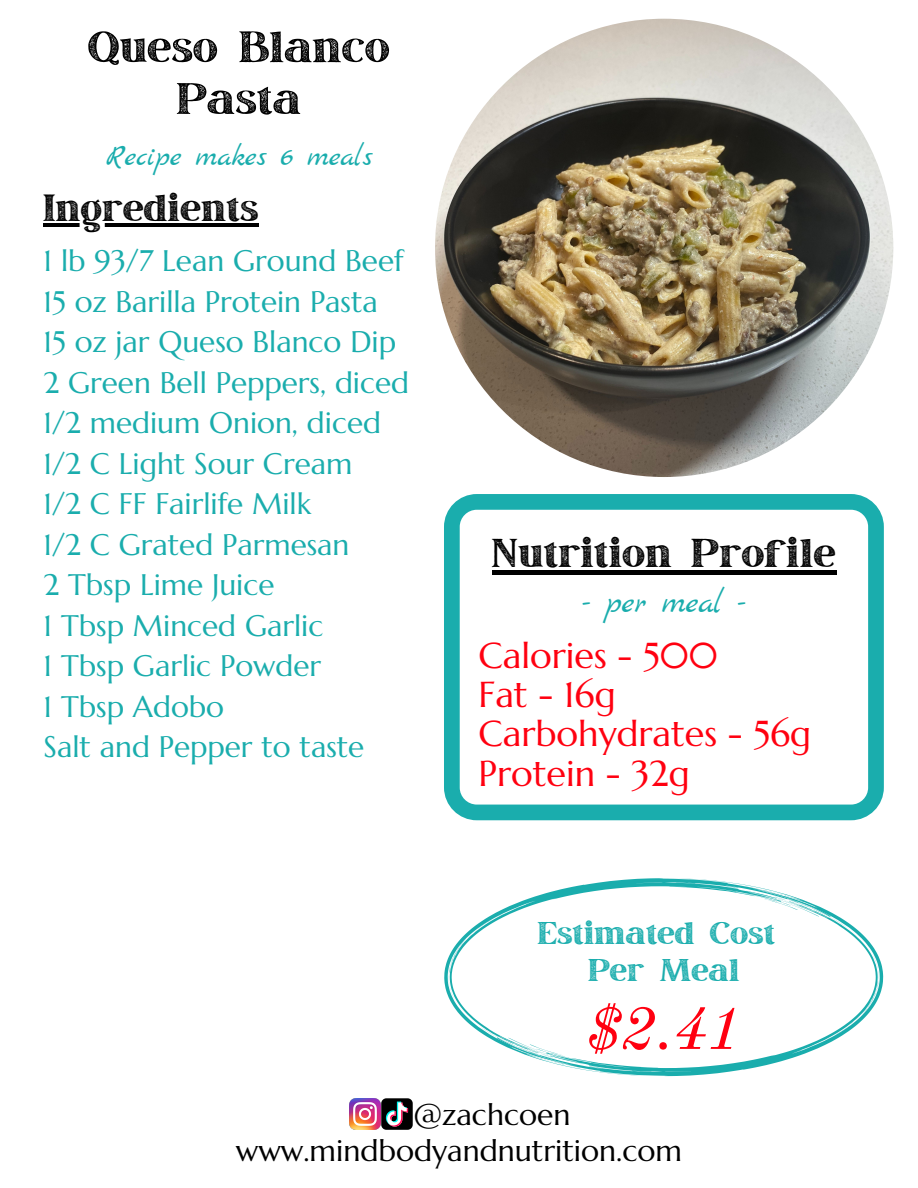
<style>
.page{position:relative;width:918px;height:1188px;background:#fff}
.page>*{position:absolute;margin:0;border:0;box-sizing:border-box;transform-origin:0 0}
.t1{font:italic 60px "Old Standard";color:#ff0010}
.t2{font:52.5px/51.8px "March Rough";color:#000;text-align:center}
.t3{font:48px "March Rough";color:#000}
.t4{font:45px "March Rough";color:#000}
.t5{font:37.5px/37.2px "March Rough";color:#1aadad;text-align:center}
.t6{font:36px/39.3px "Marcellus";color:#ff0010}
.t7{font:33px "Marck Script";color:#1aadad}
.t8{font:30px/36px "Marcellus";color:#000}
.t9{font:30px "Marck Script";color:#1aadad}
.t10{font:29.7px/40.5px "Marcellus";color:#1aadad}
</style>
<div class="page">
<img style="left:435px;top:19px;width:458px;height:458px;border-radius:50%">
<svg style="left:444px;top:494px;width:440px;height:326px"></svg>
<svg style="left:444px;top:912px;width:52px;height:121px"></svg>
<svg style="left:449px;top:914px;width:47px;height:85px"></svg>
<svg style="left:496px;top:878px;width:387px;height:198px"></svg>
<svg style="left:481px;top:1027px;width:141px;height:47px"></svg>
<svg style="left:676px;top:880px;width:12px;height:1px"></svg>
<svg style="left:824px;top:955px;width:55px;height:86px"></svg>
<svg style="left:705px;top:881px;width:142px;height:47px"></svg>
<svg style="left:381px;top:1098px;width:32px;height:32px"></svg>
<img style="left:349px;top:1098px;width:32px;height:32px">
<hr style="left:43px;top:223px;width:216px;height:3px;background:#000">
<hr style="left:492px;top:571px;width:344px;height:4px;background:#000">
<h2 class="t2" style="left:88px;top:23px;width:303px">Queso Blanco<br>Pasta</h2>
<p class="t9" style="left:106px;top:139px;width:268px">Recipe makes 6 meals</p>
<h3 class="t4" style="left:43px;top:187px;width:217px">Ingredients</h3>
<p class="t10" style="left:43px;top:241px;width:367px">1 lb 93/7 Lean Ground Beef<br>15 oz Barilla Protein Pasta<br>15 oz jar Queso Blanco Dip<br>2 Green Bell Peppers, diced<br>1/2 medium Onion, diced<br>1/2 C Light Sour Cream<br>1/2 C FF Fairlife Milk<br>1/2 C Grated Parmesan<br>2 Tbsp Lime Juice<br>1 Tbsp Minced Garlic<br>1 Tbsp Garlic Powder<br>1 Tbsp Adobo<br>Salt and Pepper to taste</p>
<h3 class="t3" style="left:492px;top:531px;width:346px">Nutrition Profile</h3>
<p class="t7" style="left:583px;top:584px;width:164px">- per meal -</p>
<p class="t6" style="left:479px;top:635px;width:334px">Calories - 500<br>Fat - 16g<br>Carbohydrates - 56g<br>Protein - 32g</p>
<p class="t5" style="left:538px;top:916px;width:239px">Estimated Cost<br>Per Meal</p>
<h1 class="t1" style="left:586px;top:992px;width:157px">$2.41</h1>
<p class="t8" style="left:236px;top:1096px;width:448px;text-indent:177px">@zachcoen www.mindbodyandnutrition.com</p>
</div>
